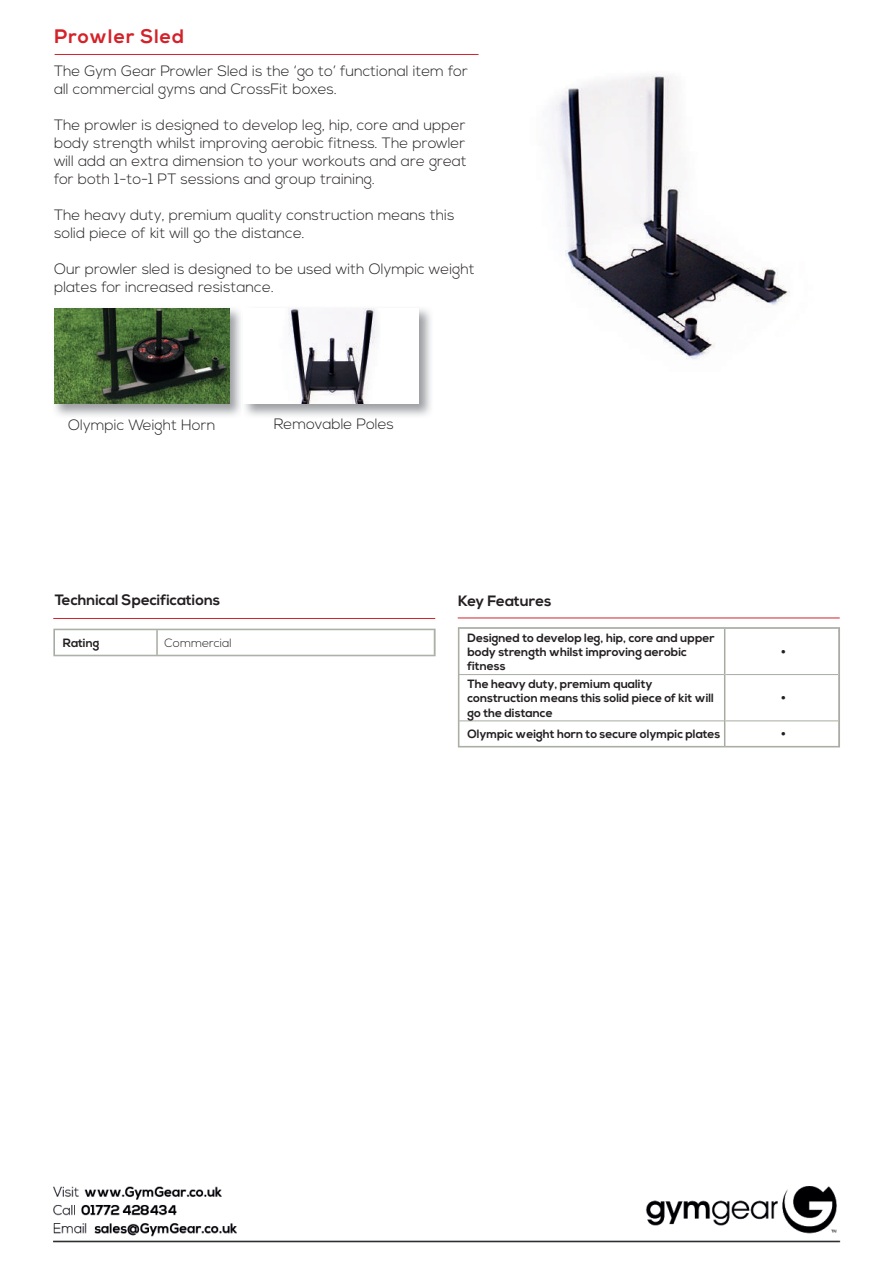
<style>
.page{position:relative;width:893px;height:1263px;background:#fff}
.page>*{position:absolute;margin:0;border:0;box-sizing:border-box;transform-origin:0 0}
.t1{font:700 19.5px "Nexa";letter-spacing:.05em;color:#d3222a}
.t2{font:300 18px "Nexa";color:#231f20}
.t3{font:300 15px/18px "Nexa";color:#231f20}
.t4{font:700 15px "Nexa";color:#231f20}
.t5{font:700 12px/14.4px "Nexa";color:#231f20}
.t6{font:300 12px "Nexa";color:#231f20}
</style>
<div class="page">
<img style="left:53px;top:1186px;width:788px;height:57px">
<hr style="left:458px;top:618px;width:382px;height:1px;background:#d3222a">
<hr style="left:459px;top:674px;width:265px;height:1px;background:#a6aca1">
<hr style="left:725px;top:674px;width:113px;height:1px;background:#a6aca1">
<hr style="left:459px;top:720px;width:265px;height:1px;background:#a6aca1">
<hr style="left:725px;top:720px;width:113px;height:1px;background:#a6aca1">
<hr style="left:724px;top:629px;width:1px;height:45px;background:#a6aca1">
<hr style="left:724px;top:674px;width:1px;height:47px;background:#a6aca1">
<svg style="left:724px;top:721px;width:1px;height:24px"></svg>
<div style="left:458px;top:627px;width:382px;height:120px;border:1px solid #a6aca1"></div>
<hr style="left:53px;top:618px;width:382px;height:1px;background:#d3222a">
<hr style="left:156px;top:630px;width:2px;height:25px;background:#a6aca1">
<div style="left:54px;top:629px;width:381px;height:27px;border:1px solid #a6aca1"></div>
<img style="left:553px;top:75px;width:237px;height:285px">
<hr style="left:55px;top:54px;width:424px;height:1px;background:#d3222a">
<img style="left:54px;top:308px;width:187px;height:108px">
<img style="left:54px;top:309px;width:175px;height:95px">
<img style="left:245px;top:308px;width:186px;height:108px">
<div style="left:244px;top:309px;width:175px;height:95px;background:#fff"></div>
<img style="left:288px;top:309px;width:89px;height:95px">
<h1 class="t1" style="left:55px;top:25px;width:131px">Prowler Sled</h1>
<p class="t3" style="left:54px;top:62px;width:415px">The Gym Gear Prowler Sled is the ‘go to’ functional item for all commercial gyms and CrossFit boxes.</p>
<p class="t3" style="left:54px;top:116px;width:414px;text-align:justify">The prowler is designed to develop leg, hip, core and upper body strength whilst improving aerobic fitness. The prowler will add an extra dimension to your workouts and are great for both 1-to-1 PT sessions and group training.</p>
<p class="t3" style="left:54px;top:206px;width:402px">The heavy duty, premium quality construction means this solid piece of kit will go the distance.</p>
<p class="t3" style="left:54px;top:260px;width:422px">Our prowler sled is designed to be used with Olympic weight plates for increased resistance.</p>
<p class="t3" style="left:68px;top:416px;width:149px">Olympic Weight Horn</p>
<p class="t3" style="left:274px;top:416px;width:122px">Removable Poles</p>
<p class="t4" style="left:55px;top:591px;width:167px">Technical Specifications</p>
<p class="t5" style="left:63px;top:636px;width:38px">Rating</p>
<p class="t6" style="left:165px;top:636px;width:69px">Commercial</p>
<p class="t4" style="left:458px;top:592px;width:95px">Key Features</p>
<p class="t5" style="left:467px;top:631px;width:249px">Designed to develop leg, hip, core and upper body strength whilst improving aerobic fitness</p>
<p class="t5" style="left:467px;top:677px;width:248px">The heavy duty, premium quality construction means this solid piece of kit will go the distance</p>
<p class="t2" style="left:781px;top:642px;width:7px">•</p>
<p class="t2" style="left:781px;top:688px;width:7px">•</p>
<p class="t5" style="left:467px;top:727px;width:254px">Olympic weight horn to secure olympic plates</p>
<p class="t2" style="left:781px;top:724px;width:7px">•</p>
</div>
